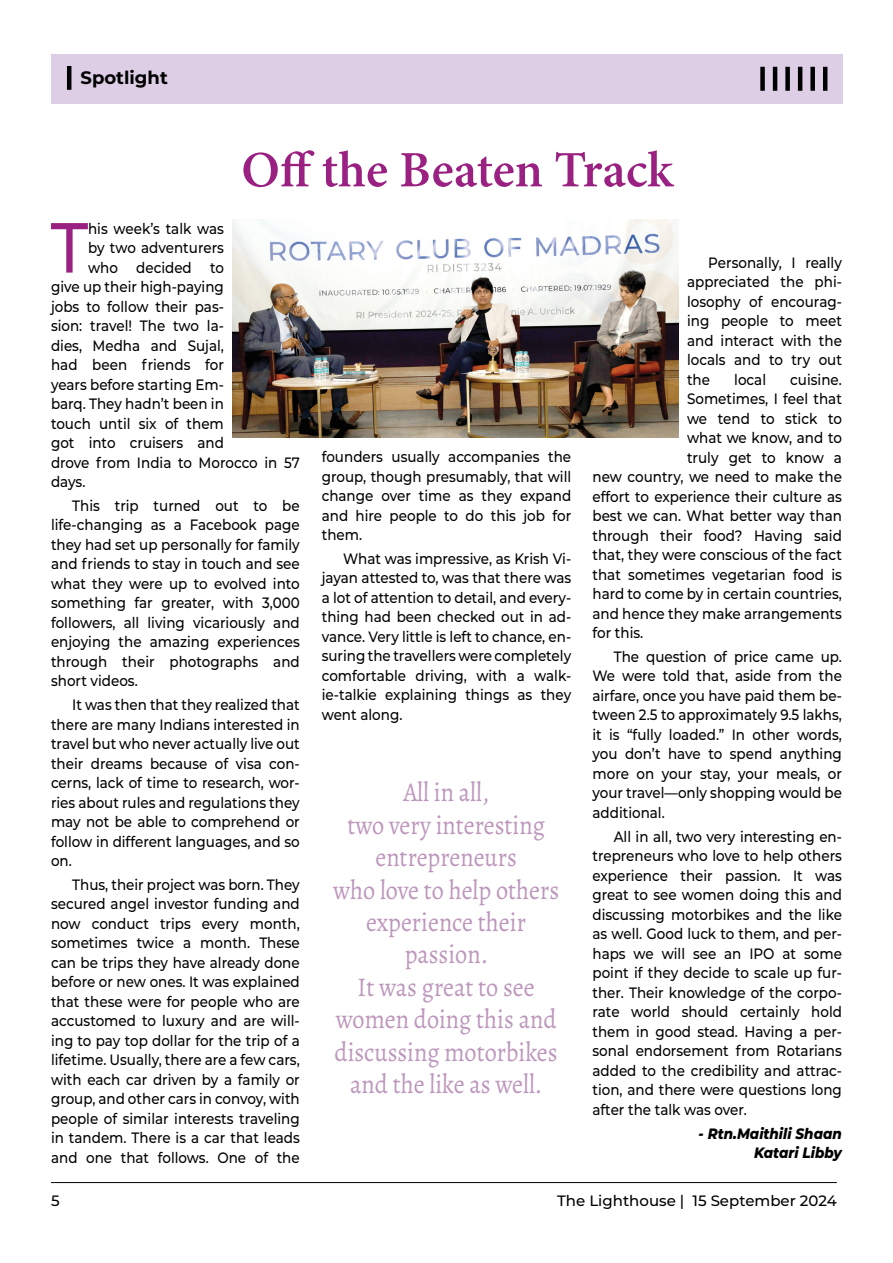
<style>
.page{position:relative;width:893px;height:1263px;background:#fff}
.page>*{position:absolute;margin:0;border:0;box-sizing:border-box;transform-origin:0 0}
.t1{font:500 70.65px "Montserrat";color:#9a2182;scale:.9 1}
.t2{font:600 51px "Minion Pro";color:#9a2182}
.t3{font:27px/32.4px "Alegreya";color:#bd97bc;text-align:center;scale:.9 1}
.t4{font:700 18px "Montserrat";color:#000}
.t5{font:500 15px/19.5px "Montserrat";color:#000;text-align:justify;scale:.9 1}
.t6{font:500 15px "Montserrat";color:#000}
.t7{font:italic 800 15px/19.5px "Montserrat";color:#000;text-align:right;scale:.9 1}
</style>
<div class="page">
<hr style="left:51px;top:1182px;width:786px;height:1px;background:#000">
<div style="left:51px;top:54px;width:791px;height:50px;background:#ddcde5"></div>
<hr style="left:67px;top:66px;width:4px;height:24px;background:#000101">
<div style="left:760px;top:67px;width:5px;height:24px;background:#000101"></div>
<hr style="left:773px;top:67px;width:4px;height:24px;background:#000101">
<div style="left:785px;top:67px;width:5px;height:24px;background:#000101"></div>
<hr style="left:798px;top:67px;width:4px;height:24px;background:#000101">
<div style="left:810px;top:67px;width:5px;height:24px;background:#000101"></div>
<hr style="left:823px;top:67px;width:4px;height:24px;background:#000101">
<img style="left:232px;top:219px;width:446px;height:218px">
<p class="t4" style="left:81px;top:64px;width:89px">Spotlight</p>
<h2 class="t2" style="left:241px;top:135px;width:433px">Off the Beaten Track</h2>
<h1 class="t1" style="left:51px;top:198px;width:43px">T</h1>
<p class="t5" style="left:88px;top:218px;width:152px">his week’s talk was</p>
<p class="t5" style="left:88px;top:237px;width:152px">by two adventurers</p>
<p class="t5" style="left:88px;top:257px;width:152px">who decided to</p>
<p class="t5" style="left:51px;top:276px;width:194px">give up their high-paying</p>
<p class="t5" style="left:51px;top:296px;width:194px">jobs to follow their pas-</p>
<p class="t5" style="left:51px;top:315px;width:194px">sion: travel! The two la-</p>
<p class="t5" style="left:51px;top:335px;width:194px">dies, Medha and Sujal,</p>
<p class="t5" style="left:51px;top:354px;width:194px">had been friends for</p>
<p class="t5" style="left:51px;top:374px;width:194px">years before starting Em-</p>
<p class="t5" style="left:51px;top:393px;width:194px">barq. They hadn’t been in</p>
<p class="t5" style="left:51px;top:413px;width:194px">touch until six of them</p>
<p class="t5" style="left:51px;top:432px;width:194px">got into cruisers and</p>
<p class="t5" style="left:51px;top:452px;width:278px">drove from India to Morocco in 57</p>
<p class="t5" style="left:51px;top:471px;width:40px">days.</p>
<p class="t5" style="left:51px;top:495px;width:278px;text-indent:21px">This trip turned out to be life-changing as a Facebook page they had set up personally for family and friends to stay in touch and see what they were up to evolved into something far greater, with 3,000 followers, all living vicariously and enjoying the amazing experiences through their photographs and short videos.</p>
<p class="t5" style="left:51px;top:694px;width:278px;text-indent:21px">It was then that they realized that there are many Indians interested in travel but who never actually live out their dreams because of visa con&shy;cerns, lack of time to research, wor&shy;ries about rules and regulations they may not be able to comprehend or follow in different languages, and so on.</p>
<p class="t5" style="left:51px;top:874px;width:278px;text-indent:21px">Thus, their project was born. They secured angel investor funding and now conduct trips every month, sometimes twice a month. These can be trips they have already done before or new ones. It was explained that these were for people who are accustomed to luxury and are will&shy;ing to pay top dollar for the trip of a lifetime. Usually, there are a few cars, with each car driven by a family or group, and other cars in convoy, with people of similar interests traveling in tandem. There is a car that leads and one that follows. One of the</p>
<p class="t5" style="left:322px;top:446px;width:279px">founders usually accompanies the group, though presumably, that will change over time as they expand and hire people to do this job for them.</p>
<p class="t5" style="left:322px;top:548px;width:279px;text-indent:21px">What was impressive, as Krish Vi&shy;jayan attested to, was that there was a lot of attention to detail, and every&shy;thing had been checked out in ad&shy;vance. Very little is left to chance, en&shy;suring the travellers were completely comfortable driving, with a walk&shy;ie-talkie explaining things as they went along.</p>
<h3 class="t3" style="left:333px;top:776px;width:253px">All in all,<br>two very interesting entrepreneurs<br>who love to help others experience their passion.<br>It was great to see women doing this and discussing motorbikes and the like as well.</h3>
<p class="t5" style="left:687px;top:252px;width:174px;text-indent:21px">Personally, I really appreciated the phi&shy;losophy of encourag&shy;ing people to meet and interact with the locals and to try out the</p>
<p class="t5" style="left:734px;top:369px;width:37px">local</p>
<p class="t5" style="left:790px;top:369px;width:59px">cuisine.</p>
<p class="t5" style="left:687px;top:388px;width:174px">Sometimes, I feel that</p>
<p class="t5" style="left:687px;top:408px;width:174px">we tend to stick to</p>
<p class="t5" style="left:687px;top:427px;width:174px">what we know, and to</p>
<p class="t5" style="left:687px;top:447px;width:174px">truly get to know a</p>
<p class="t5" style="left:592px;top:466px;width:279px">new country, we need to make the</p>
<p class="t5" style="left:592px;top:486px;width:279px">effort to experience their culture as</p>
<p class="t5" style="left:592px;top:505px;width:279px">best we can. What better way than</p>
<p class="t5" style="left:592px;top:525px;width:279px">through their food? Having said</p>
<p class="t5" style="left:592px;top:544px;width:279px">that, they were conscious of the fact</p>
<p class="t5" style="left:592px;top:564px;width:279px">that sometimes vegetarian food is</p>
<p class="t5" style="left:592px;top:583px;width:279px">hard to come by in certain countries,</p>
<p class="t5" style="left:592px;top:603px;width:279px">and hence they make arrangements</p>
<p class="t5" style="left:592px;top:622px;width:58px">for this.</p>
<p class="t5" style="left:592px;top:646px;width:279px;text-indent:21px">The question of price came up.<br>We were told that, aside from the airfare, once you have paid them be&shy;tween 2.5 to approximately 9.5 lakhs, it is “fully loaded.” In other words, you don’t have to spend anything more on your stay, your meals, or your travel—only shopping would be additional.</p>
<p class="t5" style="left:592px;top:826px;width:279px;text-indent:21px">All in all, two very interesting en&shy;trepreneurs who love to help others experience their passion. It was great to see women doing this and discussing motorbikes and the like as well. Good luck to them, and per&shy;haps we will see an IPO at some point if they decide to scale up fur&shy;ther. Their knowledge of the corpo&shy;rate world should certainly hold them in good stead. Having a per&shy;sonal endorsement from Rotarians added to the credibility and attrac&shy;tion, and there were questions long after the talk was over.</p>
<p class="t7" style="left:699px;top:1122px;width:161px">- Rtn.Maithili Shaan<br>Katari Libby</p>
<p class="t6" style="left:51px;top:1190px;width:10px">5</p>
<p class="t6" style="left:557px;top:1190px;width:281px">The Lighthouse | 15 September 2024</p>
</div>
